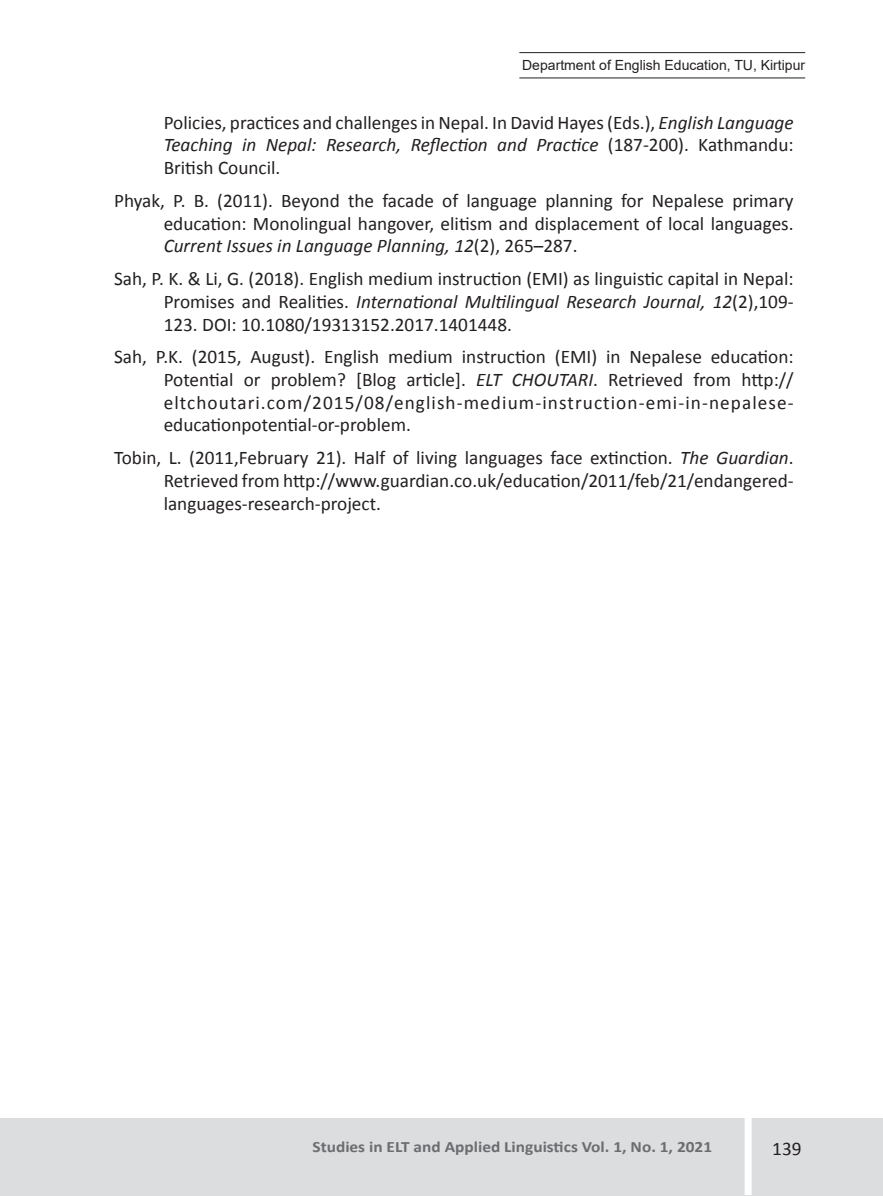
<style>
.page{position:relative;width:883px;height:1196px;background:#fff}
.page>*{position:absolute;margin:0;border:0;box-sizing:border-box;transform-origin:0 0}
.t1{font:19.25px/22.8px "Calibri";color:#231f20;text-align:justify}
.t2{font:700 15.75px "Calibri";color:#6c6d70;scale:1.1 1}
.t3{font:14px "Arial";color:#231f20}
.s1{font-style:italic}
</style>
<div class="page">
<div style="left:0;top:1118px;width:883px;height:77px;background:#dcdddf"></div>
<div style="left:745px;top:1118px;width:7px;height:77px;background:#fff"></div>
<hr style="left:519px;top:77px;width:286px;height:1px;background:#231f20">
<hr style="left:519px;top:52px;width:286px;height:1px;background:#231f20">
<p class="t3" style="left:522px;top:55px;width:284px">Department of English Education, TU, Kirtipur</p>
<p class="t1" style="left:164px;top:111px;width:631px">Policies, practices and challenges in Nepal. In David Hayes (Eds.), <span class="s1">English Language Teaching in Nepal: Research, Reflection and Practice</span> (187-200). Kathmandu:<br>British Council.</p>
<p class="t1" style="left:164px;top:189px;width:632px;text-indent:-50px">Phyak, P. B. (2011). Beyond the facade of language planning for Nepalese primary education: Monolingual hangover, elitism and displacement of local languages.<br><span class="s1">Current Issues in Language Planning, 12</span>(2), 265–287.</p>
<p class="t1" style="left:164px;top:267px;width:632px;text-indent:-50px">Sah, P. K. &amp; Li, G. (2018). English medium instruction (EMI) as linguistic capital in Nepal:<br>Promises and Realities. <span class="s1">International Multilingual Research Journal, 12</span>(2),109- 123. DOI: 10.1080/19313152.2017.1401448.</p>
<p class="t1" style="left:164px;top:345px;width:632px;text-indent:-50px">Sah, P.K. (2015, August). English medium instruction (EMI) in Nepalese education:<br>Potential or problem? [Blog article]. <span class="s1">ELT CHOUTARI</span>. Retrieved from http:// eltchoutari.com/2015/08/english-medium-instruction-emi-in-nepalese&shy;educationpotential-or-problem.</p>
<p class="t1" style="left:164px;top:446px;width:631px;text-indent:-50px">Tobin, L. (2011,February 21). Half of living languages face extinction. <span class="s1">The Guardian</span>.<br>Retrieved from http://www.guardian.co.uk/education/2011/feb/21/endangered&shy;languages-research-project.</p>
<p class="t2" style="left:313px;top:1136px;width:365px">Studies in ELT and Applied Linguistics Vol. 1, No. 1, 2021</p>
<p class="t1" style="left:772px;top:1136px;width:31px">139</p>
</div>
